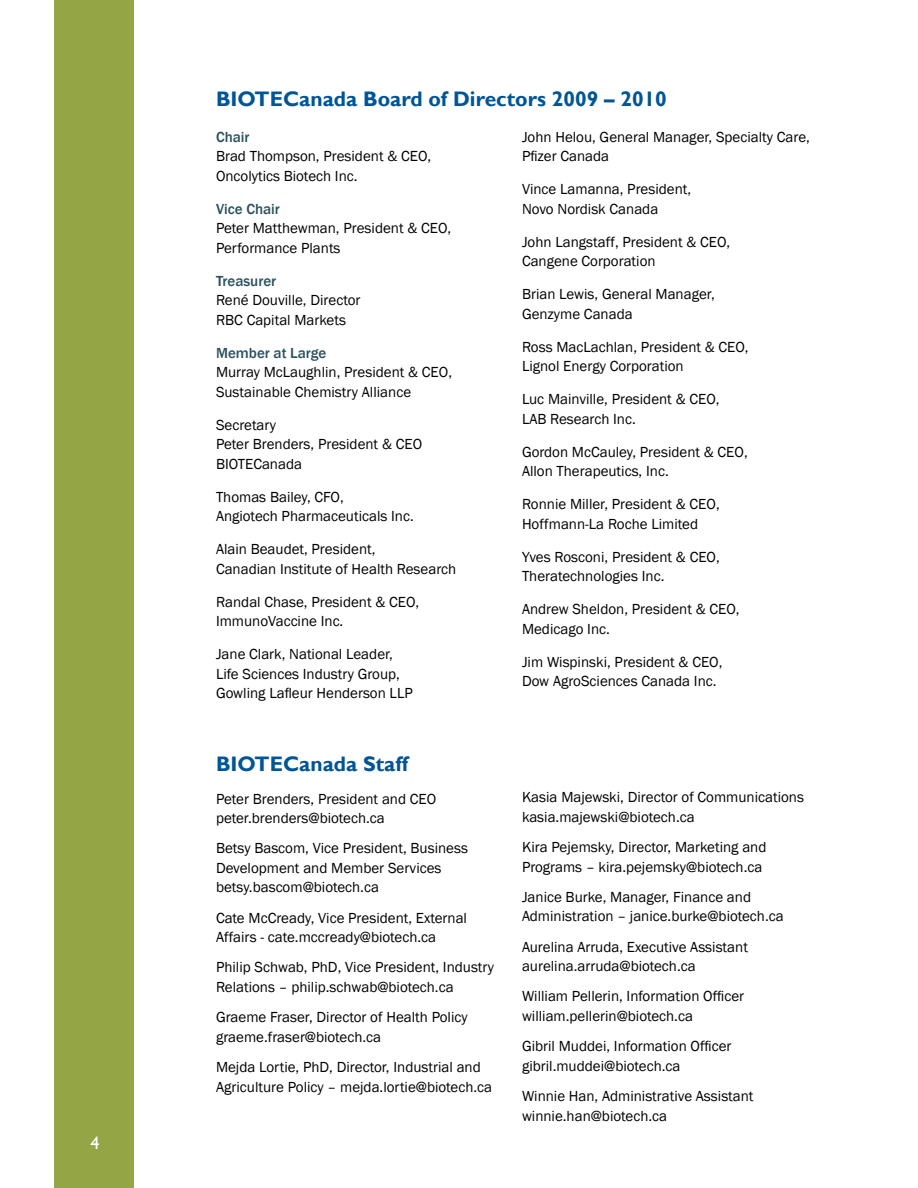
<style>
.page{position:relative;width:918px;height:1188px;background:#fff}
.page>*{position:absolute;margin:0;border:0;box-sizing:border-box;transform-origin:0 0}
.t1{font:700 21px "Gill Sans";color:#005596}
.t2{font:18px "Gill Sans";color:#fff}
.t3{font:15px/19.5px "Franklin Gothic";color:#000}
.t4{font:500 15px "Franklin Gothic";color:#2b515f}
</style>
<div class="page">
<div style="left:55px;top:0;width:79px;height:1188px;background:#94a545"></div>
<p class="t2" style="left:91px;top:1133px;width:10px">4</p>
<h1 class="t1" style="left:216px;top:86px;width:452px">BIOTECanada Board of Directors 2009 – 2010</h1>
<p class="t4" style="left:216px;top:128px;width:35px">Chair</p>
<p class="t3" style="left:216px;top:147px;width:217px">Brad Thompson, President &amp; CEO,<br>Oncolytics Biotech Inc.</p>
<p class="t4" style="left:216px;top:200px;width:65px">Vice Chair</p>
<p class="t3" style="left:216px;top:219px;width:237px">Peter Matthewman, President &amp; CEO,<br>Performance Plants</p>
<p class="t4" style="left:216px;top:272px;width:62px">Treasurer</p>
<p class="t3" style="left:216px;top:291px;width:146px">René Douville, Director<br>RBC Capital Markets</p>
<p class="t4" style="left:216px;top:344px;width:112px">Member at Large</p>
<p class="t3" style="left:216px;top:363px;width:238px">Murray McLaughlin, President &amp; CEO,<br>Sustainable Chemistry Alliance</p>
<p class="t3" style="left:216px;top:415px;width:208px">Secretary<br>Peter Brenders, President &amp; CEO<br>BIOTECanada</p>
<p class="t3" style="left:216px;top:487px;width:199px">Thomas Bailey, CFO,<br>Angiotech Pharmaceuticals Inc.</p>
<p class="t3" style="left:216px;top:540px;width:242px">Alain Beaudet, President,<br>Canadian Institute of Health Research</p>
<p class="t3" style="left:216px;top:592px;width:205px">Randal Chase, President &amp; CEO,<br>ImmunoVaccine Inc.</p>
<p class="t3" style="left:216px;top:645px;width:198px">Jane Clark, National Leader,<br>Life Sciences Industry Group,<br>Gowling Lafleur Henderson LLP</p>
<h1 class="t1" style="left:216px;top:751px;width:194px">BIOTECanada Staff</h1>
<p class="t3" style="left:216px;top:789px;width:222px">Peter Brenders, President and CEO peter.brenders@biotech.ca</p>
<p class="t3" style="left:216px;top:839px;width:253px">Betsy Bascom, Vice President, Business<br>Development and Member Services betsy.bascom@biotech.ca</p>
<p class="t3" style="left:216px;top:908px;width:253px">Cate McCready, Vice President, External<br>Affairs - cate.mccready@biotech.ca</p>
<p class="t3" style="left:216px;top:958px;width:280px">Philip Schwab, PhD, Vice President, Industry<br>Relations – philip.schwab@biotech.ca</p>
<p class="t3" style="left:216px;top:1008px;width:253px">Graeme Fraser, Director of Health Policy graeme.fraser@biotech.ca</p>
<p class="t3" style="left:216px;top:1058px;width:278px">Mejda Lortie, PhD, Director, Industrial and<br>Agriculture Policy – mejda.lortie@biotech.ca</p>
<p class="t3" style="left:522px;top:127px;width:289px">John Helou, General Manager, Specialty Care,<br>Pfizer Canada</p>
<p class="t3" style="left:522px;top:180px;width:171px">Vince Lamanna, President,<br>Novo Nordisk Canada</p>
<p class="t3" style="left:522px;top:232px;width:210px">John Langstaff, President &amp; CEO,<br>Cangene Corporation</p>
<p class="t3" style="left:522px;top:285px;width:194px">Brian Lewis, General Manager,<br>Genzyme Canada</p>
<p class="t3" style="left:522px;top:337px;width:228px">Ross MacLachlan, President &amp; CEO,<br>Lignol Energy Corporation</p>
<p class="t3" style="left:522px;top:390px;width:199px">Luc Mainville, President &amp; CEO,<br>LAB Research Inc.</p>
<p class="t3" style="left:522px;top:442px;width:227px">Gordon McCauley, President &amp; CEO,<br>Allon Therapeutics, Inc.</p>
<p class="t3" style="left:522px;top:495px;width:199px">Ronnie Miller, President &amp; CEO,<br>Hoffmann-La Roche Limited</p>
<p class="t3" style="left:522px;top:547px;width:199px">Yves Rosconi, President &amp; CEO,<br>Theratechnologies Inc.</p>
<p class="t3" style="left:522px;top:600px;width:219px">Andrew Sheldon, President &amp; CEO,<br>Medicago Inc.</p>
<p class="t3" style="left:522px;top:652px;width:202px">Jim Wispinski, President &amp; CEO,<br>Dow AgroSciences Canada Inc.</p>
<p class="t3" style="left:522px;top:788px;width:284px">Kasia Majewski, Director of Communications kasia.majewski@biotech.ca</p>
<p class="t3" style="left:522px;top:838px;width:246px">Kira Pejemsky, Director, Marketing and<br>Programs – kira.pejemsky@biotech.ca</p>
<p class="t3" style="left:522px;top:887px;width:263px">Janice Burke, Manager, Finance and<br>Administration – janice.burke@biotech.ca</p>
<p class="t3" style="left:522px;top:937px;width:227px">Aurelina Arruda, Executive Assistant aurelina.arruda@biotech.ca</p>
<p class="t3" style="left:522px;top:987px;width:224px">William Pellerin, Information Officer william.pellerin@biotech.ca</p>
<p class="t3" style="left:522px;top:1037px;width:211px">Gibril Muddei, Information Officer gibril.muddei@biotech.ca</p>
<p class="t3" style="left:522px;top:1087px;width:233px">Winnie Han, Administrative Assistant winnie.han@biotech.ca</p>
</div>
